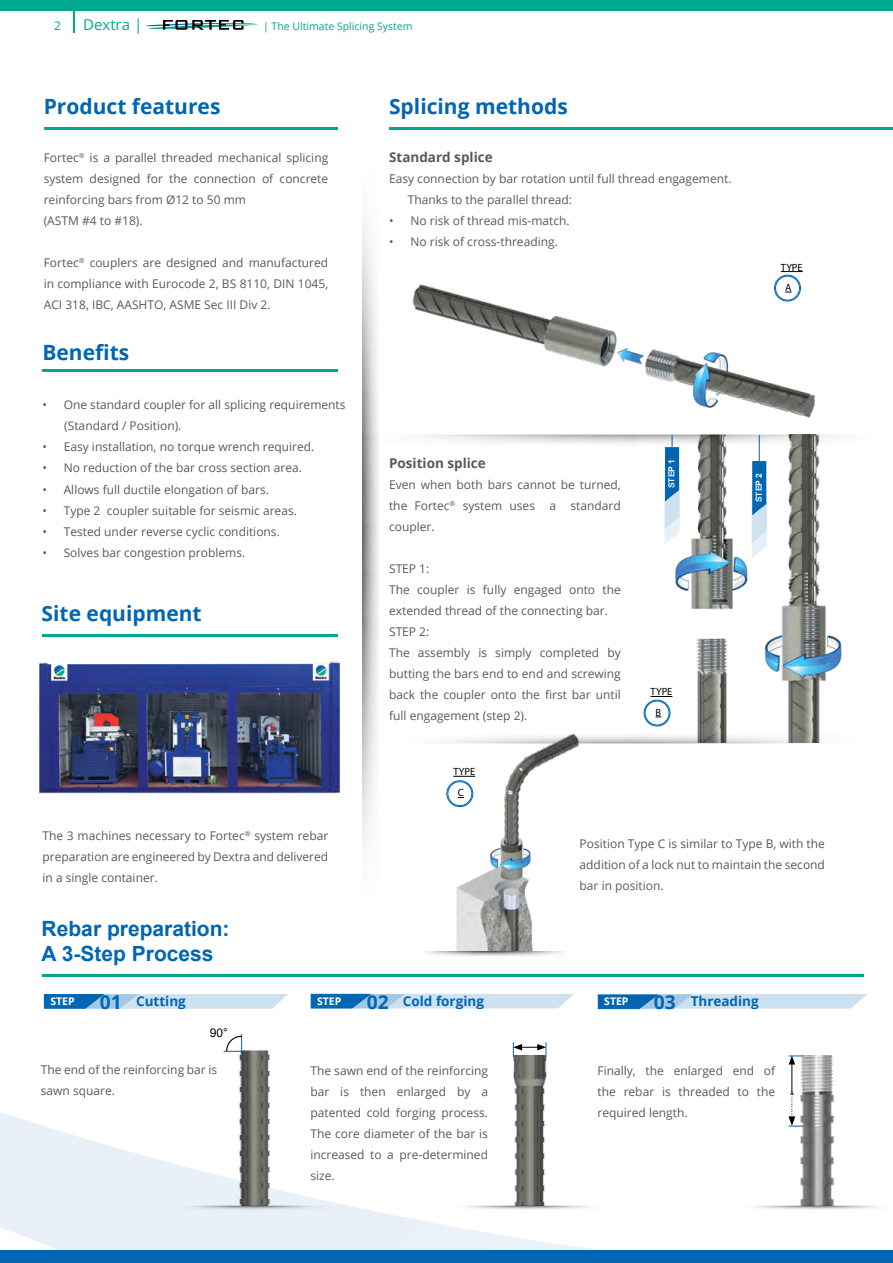
<style>
.page{position:relative;width:893px;height:1263px;background:#fff}
.page>*{position:absolute;margin:0;border:0;box-sizing:border-box;transform-origin:0 0}
.t1{font:700 21px "Open Sans";color:#0066b3}
.t2{font:700 21px/25.2px "Arial";color:#0066b3}
.t3{font:15px "Open Sans";color:#00a88e}
.t4{font:700 13.5px "Open Sans";color:#0066b3}
.t5{font:700 13.5px "Open Sans";color:#58595b}
.t6{font:12px/21px "Open Sans";color:#58595b;text-align:justify}
.t7{font:12px "Arial";color:#000}
.t8{font:12px "Open Sans";color:#00a88e}
.t9{font:10.5px "Open Sans";color:#00a88e}
.t10{font:10.5px "Myriad Pro";color:#000}
.t11{font:700 10.5px "Open Sans";color:#fff}
.t12{font:700 8.4px "Arial";color:#fff}
.s1{font-size:19.2px}
</style>
<div class="page">
<svg style="left:146px;top:20px;width:112px;height:10px"></svg>
<svg style="left:0;top:1042px;width:868px;height:208px"></svg>
<hr style="left:44px;top:127px;width:294px;height:3px;background:#00a88e">
<hr style="left:43px;top:369px;width:295px;height:3px;background:#00a88e">
<svg style="left:43px;top:994px;width:245px;height:15px;background:#9fc5e2"></svg>
<svg style="left:310px;top:993px;width:264px;height:16px;background:#a9cbe5"></svg>
<svg style="left:597px;top:994px;width:270px;height:15px;background:#a4c8e4"></svg>
<hr style="left:43px;top:974px;width:821px;height:2px;background:#00a88e">
<div style="left:774px;top:275px;width:27px;height:26px;border:1px solid #0066b3;border-radius:50%"></div>
<svg style="left:781px;top:271px;width:22px;height:1px"></svg>
<svg style="left:644px;top:700px;width:26px;height:26px"></svg>
<div style="left:644px;top:700px;width:26px;height:26px;border:1px solid #0066b3;border-radius:50%"></div>
<div style="left:645px;top:701px;width:24px;height:24px;border:1px solid #0066b3;border-radius:50%"></div>
<svg style="left:651px;top:696px;width:18px;height:1px"></svg>
<hr style="left:389px;top:127px;width:504px;height:3px;background:#00a88e">
<img style="left:669px;top:446px;width:83px;height:287px">
<img style="left:764px;top:446px;width:78px;height:287px">
<svg style="left:664px;top:446px;width:16px;height:98px;background:#7eb1d8"></svg>
<svg style="left:752px;top:446px;width:15px;height:112px"></svg>
<img style="left:378px;top:434px;width:464px;height:12px">
<hr style="left:43px;top:634px;width:295px;height:2px;background:#00a88e">
<img style="left:604px;top:733px;width:216px;height:10px">
<img style="left:228px;top:1051px;width:48px;height:154px">
<svg style="left:224px;top:1034px;width:21px;height:20px"></svg>
<img style="left:504px;top:1055px;width:55px;height:150px">
<svg style="left:513px;top:1042px;width:34px;height:15px"></svg>
<img style="left:794px;top:1056px;width:55px;height:149px">
<hr style="left:792px;top:1062px;width:1px;height:30px;background:#000">
<svg style="left:789px;top:1055px;width:14px;height:9px"></svg>
<svg style="left:788px;top:1092px;width:15px;height:35px"></svg>
<img style="left:425px;top:734px;width:179px;height:218px">
<img style="left:362px;top:220px;width:16px;height:622px">
<img style="left:412px;top:276px;width:404px;height:142px">
<img style="left:178px;top:1206px;width:150px;height:5px">
<img style="left:453px;top:1206px;width:150px;height:5px">
<img style="left:741px;top:1206px;width:138px;height:5px">
<img style="left:39px;top:661px;width:301px;height:133px">
<div style="left:0;top:0;width:893px;height:10px;background:#00a88e"></div>
<div style="left:0;top:1250px;width:893px;height:13px;background:#0066b3"></div>
<hr style="left:73px;top:10px;width:2px;height:23px;background:#00a88e">
<p class="t8" style="left:54px;top:18px;width:8px">2</p>
<p class="t3" style="left:83px;top:14px;width:61px">Dextra |</p>
<p class="t9" style="left:263px;top:19px;width:151px">| The Ultimate Splicing System</p>
<h1 class="t1" style="left:44px;top:91px;width:178px">Product features</h1>
<p class="t6" style="left:44px;top:147px;width:286px;text-align:left">Fortec<sup>®</sup> is a parallel threaded mechanical splicing system designed for the connection of concrete reinforcing bars from Ø12 to 50 mm<br>(ASTM #4 to #18).</p>
<p class="t6" style="left:44px;top:252px;width:286px">Fortec<sup>®</sup> couplers are designed and manufactured in compliance with Eurocode 2, BS 8110, DIN 1045, ACI 318, IBC, AASHTO, ASME Sec III Div 2.</p>
<h1 class="t1" style="left:42px;top:337px;width:88px">Benefits</h1>
<p class="t6" style="left:64px;top:394px;width:283px;text-indent:-22px">• One standard coupler for all splicing requirements (Standard / Position).</p>
<p class="t6" style="left:42px;top:436px;width:274px">• Easy installation, no torque wrench required.</p>
<p class="t6" style="left:42px;top:457px;width:261px">• No reduction of the bar cross section area.</p>
<p class="t6" style="left:42px;top:478px;width:228px">• Allows full ductile elongation of bars.</p>
<p class="t6" style="left:42px;top:499px;width:256px">• Type 2 coupler suitable for seismic areas.</p>
<p class="t6" style="left:42px;top:520px;width:239px">• Tested under reverse cyclic conditions.</p>
<p class="t6" style="left:42px;top:541px;width:204px">• Solves bar congestion problems.</p>
<h1 class="t1" style="left:42px;top:599px;width:162px">Site equipment</h1>
<h1 class="t1" style="left:389px;top:91px;width:180px">Splicing methods</h1>
<p class="t5" style="left:389px;top:147px;width:105px">Standard splice</p>
<p class="t6" style="left:408px;top:168px;width:325px;text-indent:-19px">Easy connection by bar rotation until full thread engagement.<br>Thanks to the parallel thread:</p>
<p class="t6" style="left:389px;top:210px;width:182px">• No risk of thread mis-match.</p>
<p class="t6" style="left:389px;top:231px;width:170px">• No risk of cross-threading.</p>
<p class="t10" style="left:781px;top:260px;width:23px">TYPE</p>
<p class="t10" style="left:785px;top:281px;width:8px">A</p>
<p class="t5" style="left:389px;top:454px;width:98px">Position splice</p>
<p class="t6" style="left:389px;top:474px;width:233px">Even when both bars cannot be turned, the Fortec<sup>®</sup> system uses a standard coupler.</p>
<p class="t6" style="left:389px;top:558px;width:233px;text-align:left">STEP 1:<br>The coupler is fully engaged onto the extended thread of the connecting bar.<br>STEP 2:<br>The assembly is simply completed by butting the bars end to end and screwing back the coupler onto the first bar until full engagement (step 2).</p>
<p class="t10" style="left:453px;top:765px;width:23px">TYPE</p>
<p class="t10" style="left:458px;top:786px;width:8px">C</p>
<p class="t12" style="left:666px;top:488px;width:30px;rotate:-90deg">STEP 1</p>
<p class="t10" style="left:651px;top:685px;width:23px">TYPE</p>
<p class="t10" style="left:655px;top:706px;width:7px">B</p>
<p class="t12" style="left:753px;top:502px;width:30px;rotate:-90deg">STEP 2</p>
<p class="t6" style="left:42px;top:824px;width:287px">The 3 machines necessary to Fortec<sup>®</sup> system rebar preparation are engineered by Dextra and delivered in a single container.</p>
<h1 class="t2" style="left:42px;top:916px;width:189px">Rebar preparation:<br>A 3-Step Process</h1>
<p class="t6" style="left:580px;top:833px;width:247px">Position Type C is similar to Type B, with the addition of a lock nut to maintain the second bar in position.</p>
<p class="t4" style="left:100px;top:991px;width:87px"><span class="s1">01</span> Cutting</p>
<p class="t4" style="left:367px;top:991px;width:119px"><span class="s1">02</span> Cold forging</p>
<p class="t4" style="left:654px;top:992px;width:106px"><span class="s1">03</span> Threading</p>
<p class="t11" style="left:50px;top:993px;width:26px">STEP</p>
<p class="t11" style="left:317px;top:993px;width:26px">STEP</p>
<p class="t11" style="left:604px;top:994px;width:26px">STEP</p>
<p class="t7" style="left:210px;top:1024px;width:20px">90°</p>
<p class="t6" style="left:41px;top:1059px;width:178px">The end of the reinforcing bar is sawn square.</p>
<p class="t6" style="left:598px;top:1059px;width:179px">Finally, the enlarged end of the rebar is threaded to the required length.</p>
<p class="t6" style="left:310px;top:1059px;width:179px">The sawn end of the reinforcing bar is then enlarged by a patented cold forging process.<br>The core diameter of the bar is increased to a pre-determined size.</p>
</div>
